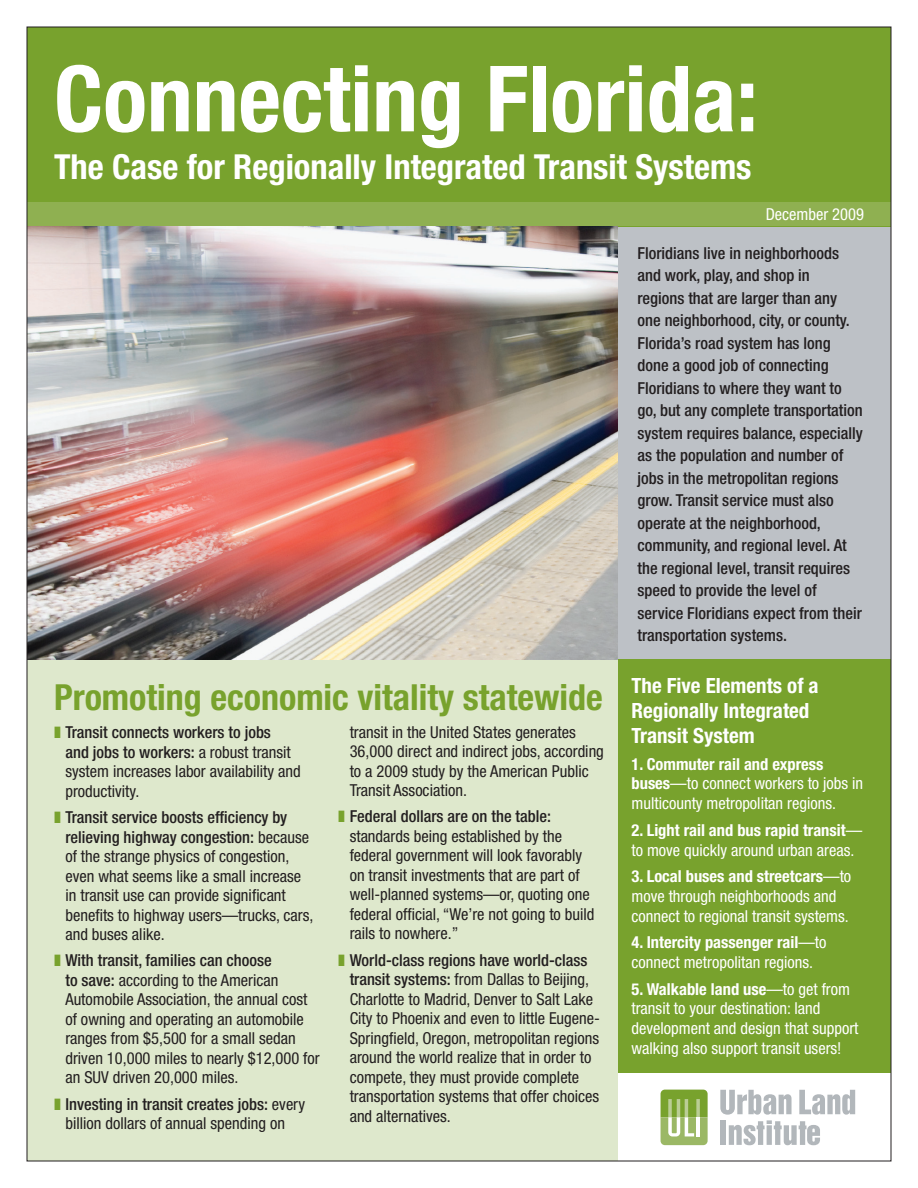
<style>
.page{position:relative;width:918px;height:1188px;background:#fff}
.page>*{position:absolute;margin:0;border:0;box-sizing:border-box;transform-origin:0 0}
.t1{font:700 condensed 91.5px "Helvetica Neue LT Std";color:#fff}
.t2{font:700 condensed 36px "Helvetica Neue LT Std";color:#78a22d}
.t3{font:700 condensed 34.5px "Helvetica Neue LT Std";color:#fff}
.t4{font:700 condensed 21px/25.2px "Helvetica Neue LT Std";color:#fff}
.t5{font:condensed 16.5px/19.5px "Helvetica Neue LT Std";color:#231f20}
.t6{font:500 condensed 16.5px/22.5px "Helvetica Neue LT Std";color:#231f20}
.t7{font:condensed 16.5px/19.8px "Helvetica Neue LT Std";color:#fff}
.s1{font-weight:700}
.s2{font-weight:500}
</style>
<div class="page">
<div style="left:27px;top:659px;width:591px;height:502px;background:#dee8cc"></div>
<div style="left:618px;top:165px;width:273px;height:494px;background:#bdc1c6"></div>
<div style="left:618px;top:659px;width:272px;height:414px;background:#78a22d"></div>
<div style="left:27px;top:27px;width:864px;height:199px;background:#78a22d"></div>
<div style="left:27px;top:202px;width:864px;height:24px;background:#8fb051"></div>
<img style="left:29px;top:226px;width:589px;height:433px">
<svg style="left:720px;top:1090px;width:135px;height:55px"></svg>
<svg style="left:661px;top:1090px;width:47px;height:55px;background:#9dba68"></svg>
<h1 class="t1" style="left:54px;top:43px;width:706px">Connecting Florida:</h1>
<h3 class="t3" style="left:54px;top:146px;width:699px">The Case for Regionally Integrated Transit Systems</h3>
<p class="t7" style="left:766px;top:205px;width:100px">December 2009</p>
<p class="t6" style="left:638px;top:241px;width:227px">Floridians live in neighborhoods and work, play, and shop in<br>regions that are larger than any one neighborhood, city, or county.<br>Florida’s road system has long done a good job of connecting<br>Floridians to where they want to go, but any complete transportation system requires balance, especially as the population and number of jobs in the metropolitan regions grow. Transit service must also operate at the neighborhood, community, and regional level. At the regional level, transit requires speed to provide the level of service Floridians expect from their transportation systems.</p>
<h2 class="t2" style="left:54px;top:676px;width:550px">Promoting economic vitality statewide</h2>
<p class="t4" style="left:632px;top:672px;width:189px">The Five Elements of a<br>Regionally Integrated<br>Transit System</p>
<p class="t7" style="left:632px;top:754px;width:233px"><span class="s1">1. Commuter rail and express buses</span>—to connect workers to jobs in multicounty metropolitan regions.</p>
<p class="t7" style="left:632px;top:820px;width:232px"><span class="s1">2. Light rail and bus rapid transit</span>— to move quickly around urban areas.</p>
<p class="t7" style="left:632px;top:866px;width:221px"><span class="s1">3. Local buses and streetcars</span>—to move through neighborhoods and connect to regional transit systems.</p>
<p class="t7" style="left:632px;top:932px;width:197px"><span class="s1">4. Intercity passenger rail</span>—to connect metropolitan regions.</p>
<p class="t7" style="left:632px;top:979px;width:229px"><span class="s1">5. Walkable land use</span>—to get from transit to your destination: land development and design that support walking also support transit users!</p>
<p class="t5" style="left:350px;top:722px;width:256px">transit in the United States generates 36,000 direct and indirect jobs, according to a 2009 study by the American Public Transit Association.</p>
<p class="t6" style="left:350px;top:805px;width:203px">Federal dollars are on the table:</p>
<p class="t5" style="left:350px;top:826px;width:246px">standards being established by the federal government will look favorably on transit investments that are part of well-planned systems—or, quoting one federal official, “We’re not going to build rails to nowhere.”</p>
<p class="t5" style="left:350px;top:950px;width:252px"><span class="s2">World-class regions have world-class transit systems:</span> from Dallas to Beijing, Charlotte to Madrid, Denver to Salt Lake City to Phoenix and even to little Eugene-Springfield, Oregon, metropolitan regions around the world realize that in order to compete, they must provide complete transportation systems that offer choices and alternatives.</p>
<p class="t5" style="left:65px;top:723px;width:237px"><span class="s2">Transit connects workers to jobs<br>and jobs to workers:</span> a robust transit system increases labor availability and productivity.</p>
<p class="t5" style="left:65px;top:807px;width:249px"><span class="s2">Transit service boosts efficiency by relieving highway congestion:</span> because of the strange physics of congestion, even what seems like a small increase in transit use can provide significant benefits to highway users—trucks, cars, and buses alike.</p>
<p class="t5" style="left:65px;top:951px;width:256px"><span class="s2">With transit, families can choose<br>to save:</span> according to the American Automobile Association, the annual cost of owning and operating an automobile ranges from $5,500 for a small sedan driven 10,000 miles to nearly $12,000 for an SUV driven 20,000 miles.</p>
<p class="t5" style="left:65px;top:1094px;width:241px"><span class="s2">Investing in transit creates jobs:</span> every billion dollars of annual spending on</p>
</div>
